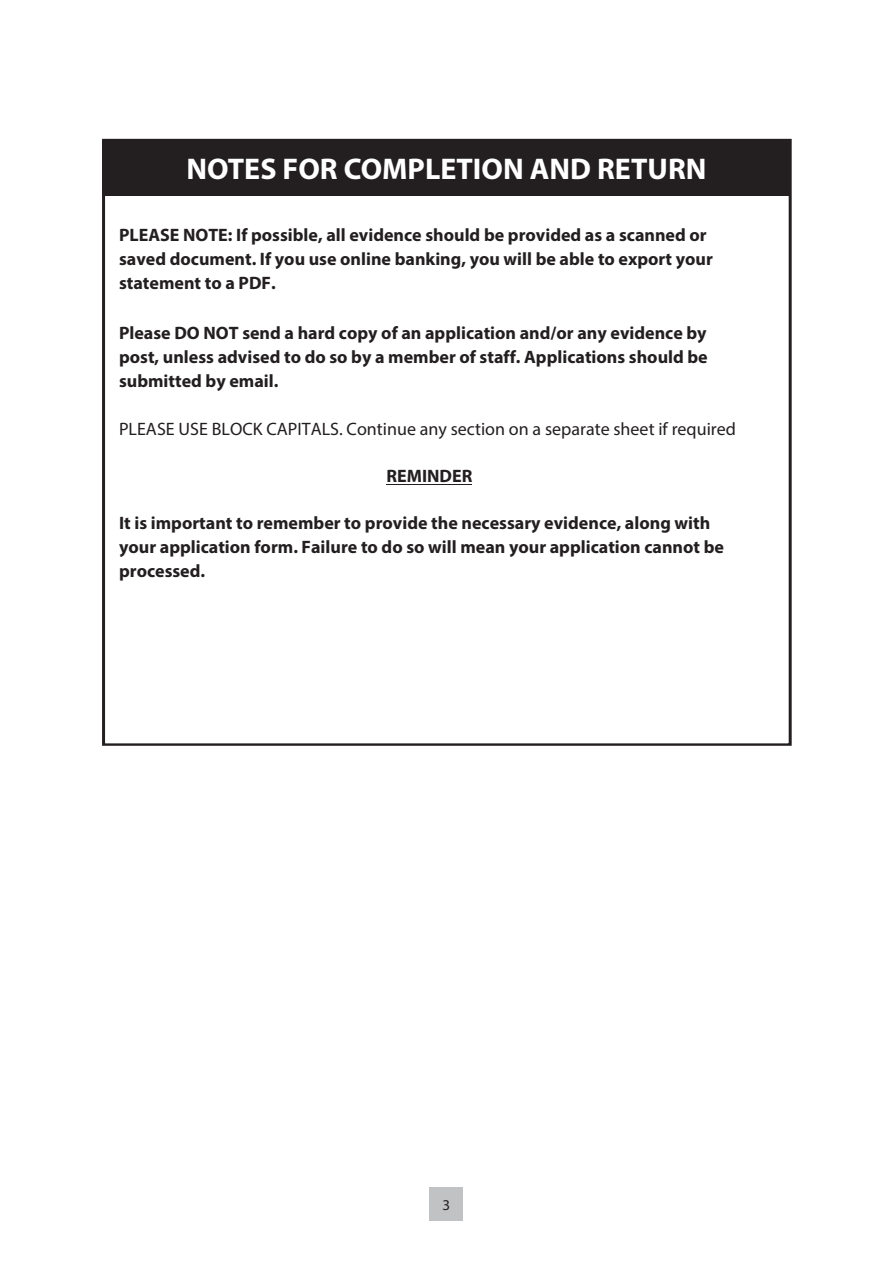
<style>
.page{position:relative;width:893px;height:1263px;background:#fff}
.page>*{position:absolute;margin:0;border:0;box-sizing:border-box;transform-origin:0 0}
.t1{font:700 30px "Myriad Pro";color:#fff}
.t2{font:700 18px/24px "Myriad Pro";color:#231f20}
.t3{font:18px "Myriad Pro";color:#231f20}
.t4{font:15px "Myriad Pro";color:#231f20}
</style>
<div class="page">
<div style="left:430px;top:1187px;width:33px;height:33px;background:#c1c2c4"></div>
<div style="left:103px;top:140px;width:687px;height:56px;background:#231f20"></div>
<hr style="left:387px;top:484px;width:85px;height:1px;background:#231f20">
<p class="t1" style="left:186px;top:149px;width:521px">NOTES FOR COMPLETION AND RETURN</p>
<p class="t2" style="left:119px;top:222px;width:595px">PLEASE NOTE: If possible, all evidence should be provided as a scanned or saved document. If you use online banking, you will be able to export your statement to a PDF.</p>
<p class="t2" style="left:119px;top:320px;width:590px;text-align:justify">Please DO NOT send a hard copy of an application and/or any evidence by post, unless advised to do so by a member of staff. Applications should be submitted by email.</p>
<p class="t3" style="left:119px;top:418px;width:618px">PLEASE USE BLOCK CAPITALS. Continue any section on a separate sheet if required</p>
<p class="t2" style="left:387px;top:463px;width:87px">REMINDER</p>
<p class="t2" style="left:119px;top:511px;width:606px">It is important to remember to provide the necessary evidence, along with your application form. Failure to do so will mean your application cannot be processed.</p>
<p class="t4" style="left:443px;top:1195px;width:9px">3</p>
</div>
